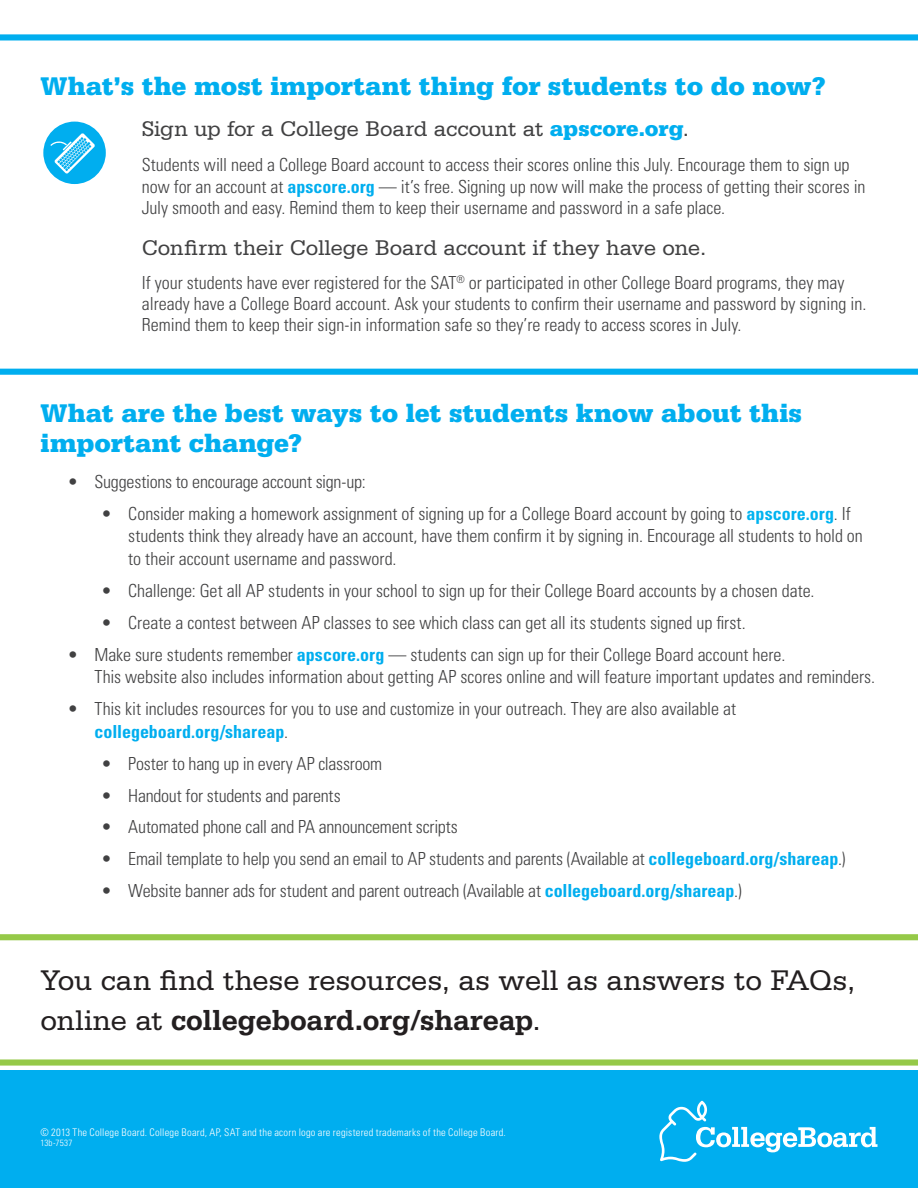
<style>
.page{position:relative;width:918px;height:1188px;background:#fff}
.page>*{position:absolute;margin:0;border:0;box-sizing:border-box;transform-origin:0 0}
.t1{font:30px/40.5px "Serifa Std";letter-spacing:-.01em;color:#231f20}
.t2{font:900 27px/30px "Serifa Std";color:#00aeef}
.t3{font:22.5px "Serifa Std";letter-spacing:-.01em;color:#414142}
.t4{font:300 condensed 18px/22.5px "Univers LT Std";color:#414142}
.t5{font:300 condensed 10.5px "Univers LT Std";letter-spacing:.02em;color:#fff}
.t6{font:300 condensed 9px "Univers LT Std";letter-spacing:.03em;color:#fff}
.s1{font-weight:900;color:#00aeef}
.s2{font-weight:700;color:#00aeef}
.s3{font-weight:700;color:#00b3f0}
.s4{font-weight:700}
</style>
<div class="page">
<div style="left:0;top:1070px;width:918px;height:118px;background:#00aeef"></div>
<div style="left:0;top:1059px;width:918px;height:7px;background:#95c948"></div>
<svg style="left:659px;top:1101px;width:219px;height:61px"></svg>
<div style="left:0;top:34px;width:918px;height:7px;background:#00aeef"></div>
<div style="left:0;top:369px;width:918px;height:6px;background:#00aeef"></div>
<div style="left:0;top:934px;width:918px;height:6px;background:#95c948"></div>
<svg style="left:42px;top:120px;width:65px;height:65px"></svg>
<div style="left:40px;top:119px;width:69px;height:68px;border:3px solid #fff;border-radius:50%"></div>
<svg style="left:50px;top:133px;width:45px;height:41px;background:#3cc1f2"></svg>
<h2 class="t2" style="left:40px;top:71px;width:787px">What’s the most important thing for students to do now?</h2>
<p class="t3" style="left:142px;top:116px;width:549px">Sign up for a College Board account at <span class="s1">apscore.org</span>.</p>
<p class="t4" style="left:142px;top:154px;width:725px;line-height:21.6px">Students will need a College Board account to access their scores online this July. Encourage them to sign up now for an account at <span class="s2">apscore.org</span> — it’s free. Signing up now will make the process of getting their scores in<br>July smooth and easy. Remind them to keep their username and password in a safe place.</p>
<p class="t3" style="left:142px;top:235px;width:566px">Confirm their College Board account if they have one.</p>
<p class="t4" style="left:142px;top:272px;width:726px;line-height:21px">If your students have ever registered for the SAT<sup>®</sup> or participated in other College Board programs, they may already have a College Board account. Ask your students to confirm their username and password by signing in.<br>Remind them to keep their sign-in information safe so they’re ready to access scores in July.</p>
<h2 class="t2" style="left:40px;top:398px;width:763px">What are the best ways to let students know about this important change?</h2>
<p class="t4" style="left:68px;top:470px;width:300px">• Suggestions to encourage account sign-up:</p>
<p class="t4" style="left:128px;top:502px;width:736px;text-indent:-27px">• Consider making a homework assignment of signing up for a College Board account by going to <span class="s3">apscore.org</span>. If students think they already have an account, have them confirm it by signing in. Encourage all students to hold on to their account username and password.</p>
<p class="t4" style="left:101px;top:579px;width:715px">• Challenge: Get all AP students in your school to sign up for their College Board accounts by a chosen date.</p>
<p class="t4" style="left:101px;top:611px;width:646px">• Create a contest between AP classes to see which class can get all its students signed up first.</p>
<p class="t4" style="left:94px;top:643px;width:782px;text-indent:-27px">• Make sure students remember <span class="s2">apscore.org</span> — students can sign up for their College Board account here.<br>This website also includes information about getting AP scores online and will feature important updates and reminders.</p>
<p class="t4" style="left:94px;top:698px;width:643px;text-indent:-27px">• This kit includes resources for you to use and customize in your outreach. They are also available at <span class="s2">collegeboard.org/shareap</span>.</p>
<p class="t4" style="left:101px;top:752px;width:283px">• Poster to hang up in every AP classroom</p>
<p class="t4" style="left:101px;top:784px;width:241px">• Handout for students and parents</p>
<p class="t4" style="left:101px;top:816px;width:358px">• Automated phone call and PA announcement scripts</p>
<p class="t4" style="left:101px;top:848px;width:746px">• Email template to help you send an email to AP students and parents (Available at <span class="s2">collegeboard.org/shareap</span>.)</p>
<p class="t4" style="left:101px;top:880px;width:642px">• Website banner ads for student and parent outreach (Available at <span class="s2">collegeboard.org/shareap</span>.)</p>
<h1 class="t1" style="left:40px;top:960px;width:816px">You can find these resources, as well as answers to FAQs, online at <span class="s4">collegeboard.org/shareap</span>.</h1>
<p class="t5" style="left:40px;top:1126px;width:467px">© 2013 The College Board. College Board, AP, SAT and the acorn logo are registered trademarks of the College Board.</p>
<p class="t6" style="left:40px;top:1138px;width:33px">13b-7537</p>
</div>
